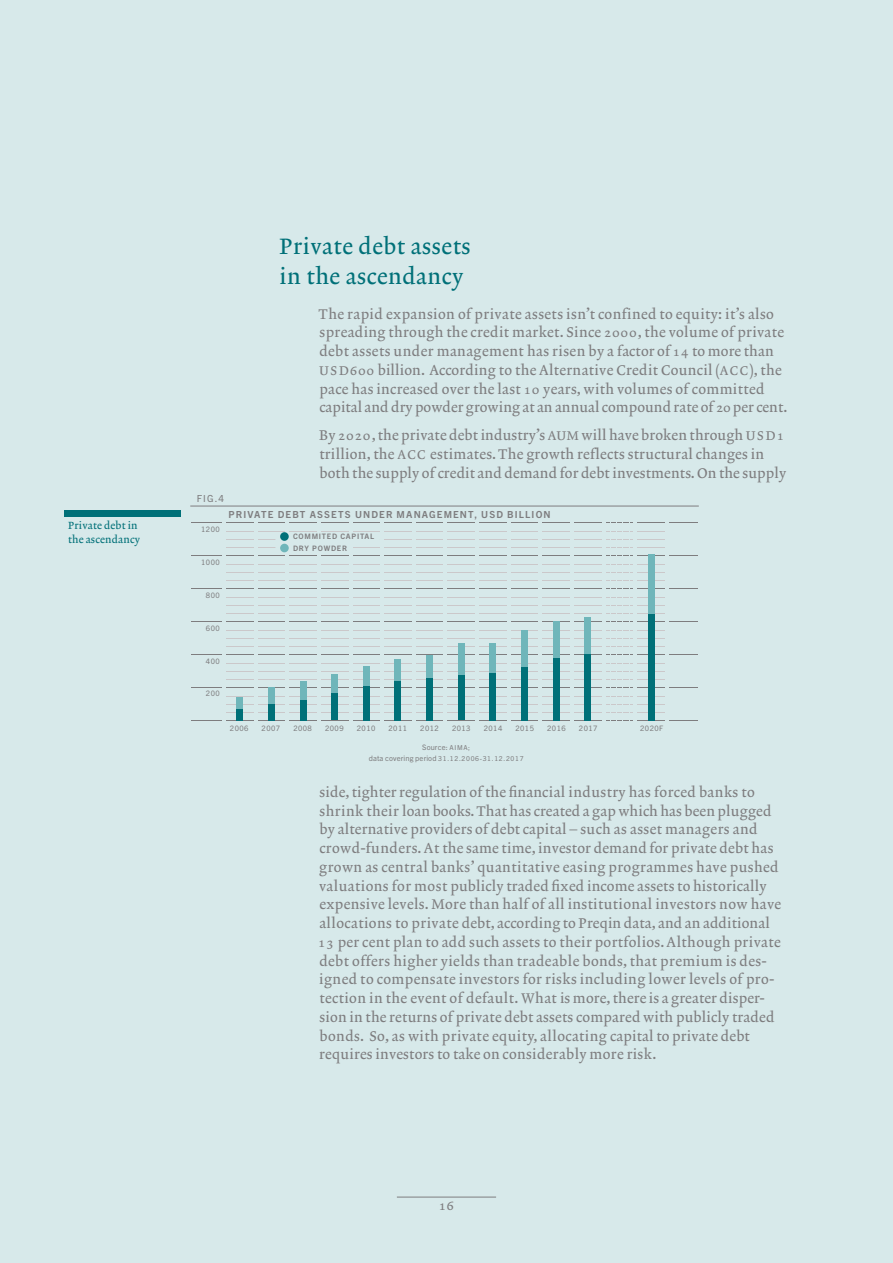
<style>
.page{position:relative;width:893px;height:1263px;background:#d7e9ea}
.page>*{position:absolute;margin:0;border:0;box-sizing:border-box;transform-origin:0 0}
.t1{font:22.5px/30px "Lexicon No 2 A Roman Osf";letter-spacing:.025em;color:#007078}
.Body_text{font:14.25px/18.8px "Lexicon No 2 A Roman Osf";letter-spacing:.025em;color:#7e7d7f}
.t2{font:12.9px "Lexicon No 2 A Roman Osf";color:#7e7d7f}
.Take_out{font:10.5px/13.8px "Lexicon No 2 A Roman Osf";letter-spacing:.02em;color:#007078}
.Table-main_title{font:700 9.75px "Trade Gothic Next LT Pro";letter-spacing:.115em;color:#7e7d7f}
.Table-fig_number{font:9.75px "Trade Gothic Next LT Pro";color:#7e7d7f}
.Body_text-2{font:7.5px "Trade Gothic Next LT Pro";letter-spacing:.06em;color:#7e7d7f}
.t3{font:700 7.5px/11.6px "Trade Gothic Next LT Pro";letter-spacing:.1em;color:#7e7d7f}
.Body_text-3{font:6.75px "Trade Gothic Next LT Pro";letter-spacing:.1em;color:#7e7d7f}
.s1{font-size:12.9px}
.s2{color:#d7e9ea}
.s3{font-size:6.75px}
.s4{font-size:7.5px}
</style>
<div class="page">
<hr style="left:397px;top:1197px;width:99px;height:1px;background:#7e7d7f">
<hr style="left:190px;top:506px;width:509px;height:1px;background:#7e7d7f">
<div style="left:64px;top:510px;width:117px;height:7px;background:#007078"></div>
<hr style="left:192px;top:720px;width:506px;height:1px;background:#7e7d7f">
<hr style="left:192px;top:522px;width:506px;height:1px;background:#7e7d7f">
<hr style="left:192px;top:687px;width:506px;height:1px;background:#7e7d7f">
<hr style="left:192px;top:588px;width:506px;height:1px;background:#7e7d7f">
<hr style="left:192px;top:555px;width:506px;height:1px;background:#7e7d7f">
<hr style="left:192px;top:621px;width:506px;height:1px;background:#7e7d7f">
<hr style="left:192px;top:654px;width:506px;height:1px;background:#7e7d7f">
<hr style="left:225px;top:564px;width:442px;height:1px;background:#cbc8ca">
<hr style="left:225px;top:572px;width:442px;height:1px;background:#cbc8ca">
<hr style="left:225px;top:539px;width:442px;height:1px;background:#cbc8ca">
<hr style="left:225px;top:547px;width:442px;height:1px;background:#cbc8ca">
<hr style="left:225px;top:531px;width:442px;height:1px;background:#cbc8ca">
<hr style="left:225px;top:613px;width:442px;height:1px;background:#cbc8ca">
<hr style="left:225px;top:605px;width:442px;height:1px;background:#cbc8ca">
<hr style="left:225px;top:630px;width:442px;height:1px;background:#cbc8ca">
<hr style="left:225px;top:597px;width:442px;height:1px;background:#cbc8ca">
<hr style="left:225px;top:580px;width:442px;height:1px;background:#cbc8ca">
<hr style="left:225px;top:663px;width:442px;height:1px;background:#cbc8ca">
<hr style="left:225px;top:646px;width:442px;height:1px;background:#cbc8ca">
<hr style="left:225px;top:638px;width:442px;height:1px;background:#cbc8ca">
<hr style="left:225px;top:679px;width:442px;height:1px;background:#cbc8ca">
<hr style="left:225px;top:704px;width:442px;height:1px;background:#cbc8ca">
<hr style="left:225px;top:696px;width:442px;height:1px;background:#cbc8ca">
<hr style="left:225px;top:671px;width:442px;height:1px;background:#cbc8ca">
<hr style="left:225px;top:712px;width:442px;height:1px;background:#cbc8ca">
<hr style="left:222px;top:521px;width:3px;height:220px;background:#d7e9ea">
<hr style="left:254px;top:521px;width:3px;height:220px;background:#d7e9ea">
<hr style="left:317px;top:521px;width:3px;height:220px;background:#d7e9ea">
<hr style="left:444px;top:521px;width:3px;height:220px;background:#d7e9ea">
<hr style="left:665px;top:521px;width:3px;height:220px;background:#d7e9ea">
<hr style="left:507px;top:521px;width:3px;height:220px;background:#d7e9ea">
<hr style="left:634px;top:521px;width:3px;height:220px;background:#d7e9ea">
<hr style="left:602px;top:521px;width:3px;height:220px;background:#d7e9ea">
<hr style="left:610px;top:521px;width:1px;height:220px;background:#d7e9ea">
<hr style="left:616px;top:521px;width:1px;height:220px;background:#d7e9ea">
<hr style="left:622px;top:521px;width:1px;height:220px;background:#d7e9ea">
<hr style="left:629px;top:521px;width:1px;height:220px;background:#d7e9ea">
<hr style="left:571px;top:521px;width:3px;height:220px;background:#d7e9ea">
<hr style="left:539px;top:521px;width:3px;height:220px;background:#d7e9ea">
<hr style="left:476px;top:521px;width:3px;height:220px;background:#d7e9ea">
<hr style="left:412px;top:521px;width:3px;height:220px;background:#d7e9ea">
<hr style="left:381px;top:521px;width:3px;height:220px;background:#d7e9ea">
<hr style="left:349px;top:521px;width:3px;height:220px;background:#d7e9ea">
<hr style="left:286px;top:521px;width:3px;height:220px;background:#d7e9ea">
<div style="left:490px;top:673px;width:6px;height:47px;background:#007078"></div>
<div style="left:490px;top:643px;width:6px;height:30px;background:#6fb6ba"></div>
<div style="left:521px;top:666px;width:7px;height:54px;background:#007078"></div>
<div style="left:521px;top:630px;width:7px;height:36px;background:#6fb6ba"></div>
<div style="left:458px;top:674px;width:6px;height:46px;background:#007078"></div>
<div style="left:458px;top:643px;width:6px;height:31px;background:#6fb6ba"></div>
<div style="left:426px;top:678px;width:7px;height:42px;background:#007078"></div>
<div style="left:426px;top:655px;width:7px;height:23px;background:#6fb6ba"></div>
<div style="left:648px;top:614px;width:6px;height:106px;background:#007078"></div>
<div style="left:648px;top:555px;width:6px;height:59px;background:#6fb6ba"></div>
<div style="left:585px;top:653px;width:6px;height:67px;background:#007078"></div>
<div style="left:585px;top:617px;width:6px;height:36px;background:#6fb6ba"></div>
<div style="left:553px;top:658px;width:6px;height:62px;background:#007078"></div>
<div style="left:553px;top:622px;width:6px;height:36px;background:#6fb6ba"></div>
<div style="left:268px;top:704px;width:7px;height:16px;background:#007078"></div>
<div style="left:268px;top:687px;width:7px;height:17px;background:#6fb6ba"></div>
<div style="left:237px;top:709px;width:6px;height:11px;background:#007078"></div>
<div style="left:237px;top:697px;width:6px;height:12px;background:#6fb6ba"></div>
<div style="left:300px;top:699px;width:6px;height:21px;background:#007078"></div>
<div style="left:300px;top:681px;width:6px;height:18px;background:#6fb6ba"></div>
<div style="left:331px;top:692px;width:7px;height:28px;background:#007078"></div>
<div style="left:331px;top:674px;width:7px;height:18px;background:#6fb6ba"></div>
<div style="left:395px;top:681px;width:6px;height:39px;background:#007078"></div>
<div style="left:395px;top:660px;width:6px;height:21px;background:#6fb6ba"></div>
<div style="left:363px;top:686px;width:6px;height:34px;background:#007078"></div>
<div style="left:363px;top:666px;width:6px;height:20px;background:#6fb6ba"></div>
<svg style="left:275px;top:539px;width:105px;height:14px"></svg>
<div style="left:280px;top:532px;width:9px;height:9px;background:#007078;border-radius:50%"></div>
<div style="left:280px;top:544px;width:9px;height:8px;background:#6fb6ba;border-radius:50%"></div>
<p class="Table-fig_number" style="left:197px;top:491px;width:29px">FIG.4</p>
<p class="t1" style="left:280px;top:232px;width:193px">Private debt assets in the ascendancy</p>
<p class="Body_text" style="left:319px;top:305px;width:470px">The rapid expansion of private assets isn’t confined to equity: it’s also spreading through the credit market. Since <span class="s1">2000</span>, the volume of private debt assets under management has risen by a factor of <span class="s1">14</span> to more than <span class="s1">USD600</span> billion. According to the Alternative Credit Council (<span class="s1">ACC</span>), the pace has increased over the last <span class="s1">10</span> years, with volumes of committed capital and dry powder growing at an annual compound rate of <span class="s1">20</span> per cent.</p>
<p class="Body_text" style="left:319px;top:427px;width:468px">By <span class="s1">2020</span>, the private debt industry’s <span class="s1">AUM</span> will have broken through <span class="s1">U S D1 </span>trillion, the <span class="s1">ACC</span> estimates. The growth reflects structural changes in both the supply of credit and demand for debt investments. On the supply</p>
<p class="Take_out" style="left:68px;top:519px;width:74px">Private debt in the ascendancy</p>
<p class="Body_text-2" style="left:201px;top:524px;width:20px">1200</p>
<p class="Body_text-2" style="left:201px;top:557px;width:20px">1000</p>
<p class="Body_text-2" style="left:206px;top:590px;width:15px">800</p>
<p class="Body_text-2" style="left:206px;top:623px;width:15px">600</p>
<p class="Body_text-2" style="left:206px;top:656px;width:15px">400</p>
<p class="Body_text-2" style="left:206px;top:688px;width:15px">200</p>
<p class="Table-main_title" style="left:229px;top:507px;width:324px">PRIVATE DEBT ASSETS UNDER MANAGEMENT, USD BILLION</p>
<p class="t3" style="left:293px;top:530px;width:83px">COMMITED CAPITAL<br>DRY POWDER</p>
<p class="Body_text-2" style="left:230px;top:723px;width:20px">2006</p>
<p class="Body_text-2" style="left:262px;top:723px;width:20px">2007</p>
<p class="Body_text-2" style="left:293px;top:723px;width:20px">2008</p>
<p class="Body_text-2" style="left:325px;top:723px;width:20px">2009</p>
<p class="Body_text-2" style="left:357px;top:723px;width:20px">2010</p>
<p class="Body_text-2" style="left:389px;top:723px;width:20px">2011</p>
<p class="Body_text-2" style="left:420px;top:723px;width:20px">2012</p>
<p class="Body_text-2" style="left:452px;top:723px;width:20px">2013</p>
<p class="Body_text-2" style="left:484px;top:723px;width:20px">2014</p>
<p class="Body_text-2" style="left:515px;top:723px;width:20px">2015</p>
<p class="Body_text-2" style="left:547px;top:723px;width:20px">2016</p>
<p class="Body_text-2" style="left:579px;top:723px;width:23px">2017<span class="s2">I</span></p>
<p class="Body_text-2" style="left:640px;top:723px;width:25px">2020F</p>
<p class="Body_text-2" style="left:422px;top:742px;width:50px">Source: <span class="s3">AIMA;</span></p>
<p class="Body_text-3" style="left:369px;top:753px;width:156px"><span class="s4">data covering period</span> 31.12.2006-31.12.2017</p>
<p class="Body_text" style="left:318px;top:783px;width:464px">side, tighter regulation of the financial industry has forced banks to shrink their loan books. That has created a gap which has been plugged by alternative providers of debt capital – such as asset managers and crowd-funders. At the same time, investor demand for private debt has grown as central banks’ quantitative easing programmes have pushed valuations for most publicly traded fixed income assets to historically expensive levels. More than half of all institutional investors now have allocations to private debt, according to Preqin data, and an additional <span class="s1">13</span> per cent plan to add such assets to their portfolios. Although private debt offers higher yields than tradeable bonds, that premium is des&shy;igned to compensate investors for risks including lower levels of pro&shy;tection in the event of default. What is more, there is a greater disper&shy;sion in the returns of private debt assets compared with publicly traded bonds. So, as with private equity, allocating capital to private debt requires investors to take on considerably more risk.</p>
<p class="t3" style="left:625px;top:898px;width:123px">RETURN IN LOCAL CURRENCY</p>
<p class="t3" style="left:625px;top:921px;width:85px">(GAIN/LOSS) VS USD</p>
<p class="t2" style="left:439px;top:1198px;width:17px">16</p>
</div>
